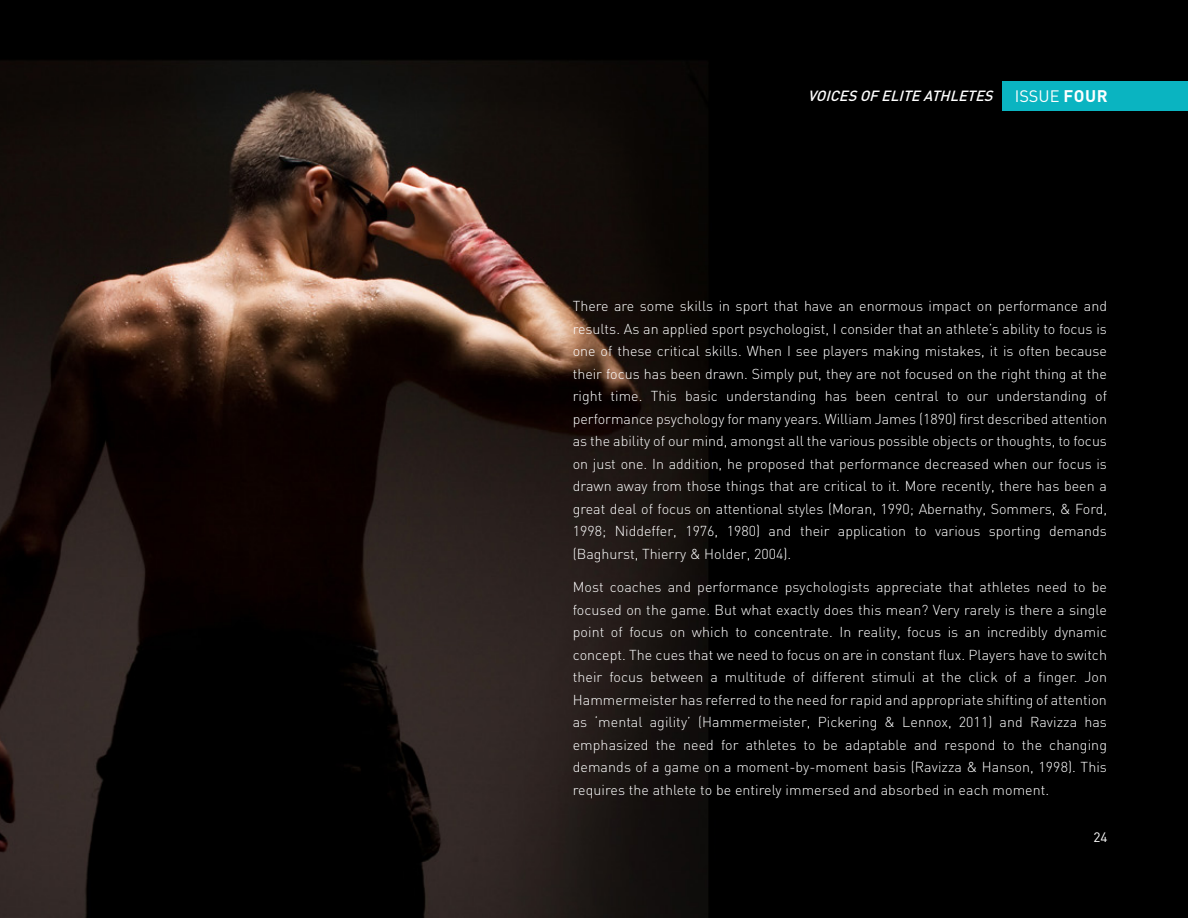
<style>
.page{position:relative;width:1188px;height:918px;background:#fff}
.page>*{position:absolute;margin:0;border:0;box-sizing:border-box;transform-origin:0 0}
.t1{font:16.35px "DIN";color:#fff}
.info_text_intro{font:italic 500 14.55px "DIN";color:#fff}
.QUOTE{font:300 14.25px/22.5px "DIN";color:#fff;text-align:justify}
.t2{font:13.5px "DIN";color:#fff}
.s1{font-weight:700;font-size:16.65px}
</style>
<div class="page">
<img style="left:0;top:0;width:1188px;height:918px">
<div style="left:1002px;top:81px;width:186px;height:29px;background:#0ab4c1"></div>
<p class="info_text_intro" style="left:808px;top:86px;width:191px">VOICESOFELITE ATHLETES</p>
<p class="t1" style="left:1015px;top:86px;width:94px">ISSUE <span class="s1">FOUR</span></p>
<p class="QUOTE" style="left:573px;top:295px;width:536px">There are some skills in sport that have an enormous impact on performance and results. As an applied sport psychologist, I consider that an athlete’s ability to focus is one of these critical skills. When I see players making mistakes, it is often because their focus has been drawn. Simply put, they are not focused on the right thing at the right time. This basic understanding has been central to our understanding of performance psychology for many years. William James (1890) first described attention as the ability of our mind, amongst all the various possible objects or thoughts, to focus on just one. In addition, he proposed that performance decreased when our focus is drawn away from those things that are critical to it. More recently, there has been a great deal of focus on attentional styles (Moran, 1990; Abernathy, Sommers, &amp; Ford, 1998; Niddeffer, 1976, 1980) and their application to various sporting demands (Baghurst, Thierry &amp; Holder, 2004).</p>
<p class="QUOTE" style="left:573px;top:576px;width:536px">Most coaches and performance psychologists appreciate that athletes need to be focused on the game. But what exactly does this mean? Very rarely is there a single point of focus on which to concentrate. In reality, focus is an incredibly dynamic concept. The cues that we need to focus on are in constant flux. Players have to switch their focus between a multitude of different stimuli at the click of a finger. Jon Hammermeister has referred to the need for rapid and appropriate shifting of attention as ‘mental agility’ (Hammermeister, Pickering &amp; Lennox, 2011) and Ravizza has emphasized the need for athletes to be adaptable and respond to the changing demands of a game on a moment-by-moment basis (Ravizza &amp; Hanson, 1998). This requires the athlete to be entirely immersed and absorbed in each moment.</p>
<p class="t2" style="left:1093px;top:829px;width:16px">24</p>
</div>
